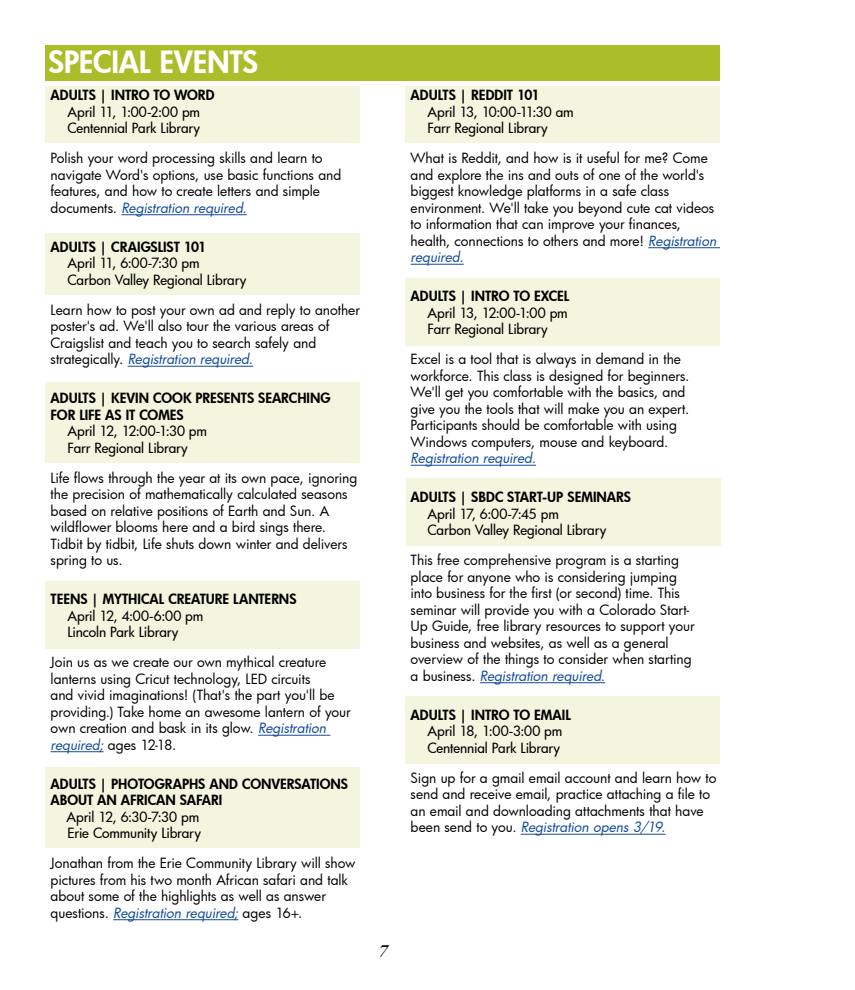
<style>
.page{position:relative;width:855px;height:990px;background:#fff}
.page>*{position:absolute;margin:0;border:0;box-sizing:border-box;transform-origin:0 0}
.t1{font:800 30px "Futura";letter-spacing:-.01em;color:#fff}
.t2{font:italic 600 17.5px "Garamond Premr Pro";color:#000}
.t3{font:13.75px/16.5px "Futura";letter-spacing:-.005em;color:#000}
.t4{font:500 13.75px/16.5px "Futura";letter-spacing:-.015em;color:#000}
.t5{font:800 13.75px/16.5px "Futura";letter-spacing:-.005em;color:#000}
.t6{font:italic 13.75px "Futura";letter-spacing:-.01em;color:#114a9f}
.s1{font-style:italic;color:#114a9f}
</style>
<div class="page">
<div style="left:406px;top:478px;width:315px;height:67px;background:#f3f5df"></div>
<div style="left:405px;top:279px;width:315px;height:67px;background:#f3f5df"></div>
<div style="left:45px;top:767px;width:315px;height:81px;background:#f3f5df"></div>
<div style="left:45px;top:233px;width:315px;height:62px;background:#f3f5df"></div>
<div style="left:405px;top:696px;width:315px;height:68px;background:#f3f5df"></div>
<div style="left:405px;top:86px;width:315px;height:56px;background:#f3f5df"></div>
<div style="left:45px;top:382px;width:315px;height:81px;background:#f3f5df"></div>
<div style="left:45px;top:581px;width:315px;height:68px;background:#f3f5df"></div>
<div style="left:45px;top:86px;width:315px;height:56px;background:#f3f5df"></div>
<hr style="left:121px;top:214px;width:126px;height:1px;background:#114a9f">
<hr style="left:128px;top:366px;width:125px;height:1px;background:#114a9f">
<hr style="left:258px;top:735px;width:72px;height:1px;background:#114a9f">
<hr style="left:51px;top:751px;width:53px;height:1px;background:#114a9f">
<hr style="left:113px;top:919px;width:125px;height:1px;background:#114a9f">
<hr style="left:648px;top:247px;width:72px;height:1px;background:#114a9f">
<hr style="left:411px;top:264px;width:53px;height:1px;background:#114a9f">
<hr style="left:411px;top:465px;width:125px;height:1px;background:#114a9f">
<hr style="left:480px;top:682px;width:125px;height:1px;background:#114a9f">
<hr style="left:521px;top:834px;width:145px;height:1px;background:#114a9f">
<div style="left:45px;top:45px;width:674px;height:35px;background:#abbe29"></div>
<h1 class="t1" style="left:48px;top:42px;width:211px">SPECIAL EVENTS</h1>
<p class="t5" style="left:51px;top:87px;width:165px">ADULTS | INTRO TO WORD</p>
<p class="t4" style="left:67px;top:103px;width:134px">April 11, 1:00-2:00 pm<br>Centennial Park Library</p>
<p class="t3" style="left:51px;top:150px;width:292px">Polish your word processing skills and learn to navigate Word's options, use basic functions and features, and how to create letters and simple documents. <span class="s1">Registration required.</span></p>
<p class="t5" style="left:51px;top:238px;width:157px">ADULTS | CRAIGSLIST 101</p>
<p class="t4" style="left:67px;top:255px;width:180px">April 11, 6:00-7:30 pm<br>Carbon Valley Regional Library</p>
<p class="t3" style="left:51px;top:301px;width:311px">Learn how to post your own ad and reply to another poster's ad. We'll also tour the various areas of Craigslist and teach you to search safely and strategically. <span class="s1">Registration required.</span></p>
<p class="t5" style="left:51px;top:390px;width:282px">ADULTS | KEVIN COOK PRESENTS SEARCHING<br>FOR LIFE AS IT COMES</p>
<p class="t4" style="left:67px;top:423px;width:141px">April 12, 12:00-1:30 pm<br>Farr Regional Library</p>
<p class="t3" style="left:51px;top:469px;width:308px">Life flows through the year at its own pace, ignoring the precision of mathematically calculated seasons based on relative positions of Earth and Sun. A wildflower blooms here and a bird sings there.<br>Tidbit by tidbit, Life shuts down winter and delivers spring to us.</p>
<p class="t5" style="left:51px;top:591px;width:247px">TEENS | MYTHICAL CREATURE LANTERNS</p>
<p class="t4" style="left:67px;top:607px;width:137px">April 12, 4:00-6:00 pm<br>Lincoln Park Library</p>
<p class="t3" style="left:51px;top:654px;width:302px">Join us as we create our own mythical creature lanterns using Cricut technology, LED circuits<br>and vivid imaginations! (That's the part you'll be providing.) Take home an awesome lantern of your own creation and bask in its glow. <span class="s1">Registration required;</span> ages 12-18.</p>
<p class="t5" style="left:51px;top:775px;width:299px">ADULTS | PHOTOGRAPHS AND CONVERSATIONS<br>ABOUT AN AFRICAN SAFARI</p>
<p class="t4" style="left:67px;top:808px;width:136px">April 12, 6:30-7:30 pm<br>Erie Community Library</p>
<p class="t3" style="left:51px;top:855px;width:307px">Jonathan from the Erie Community Library will show pictures from his two month African safari and talk about some of the highlights as well as answer questions. <span class="s1">Registration required;</span> ages 16+.</p>
<p class="t2" style="left:379px;top:940px;width:10px">7</p>
<p class="t5" style="left:411px;top:87px;width:130px">ADULTS | REDDIT 101</p>
<p class="t4" style="left:427px;top:103px;width:148px">April 13, 10:00-11:30 am<br>Farr Regional Library</p>
<p class="t3" style="left:411px;top:150px;width:307px">What is Reddit, and how is it useful for me? Come and explore the ins and outs of one of the world's biggest knowledge platforms in a safe class environment. We'll take you beyond cute cat videos to information that can improve your finances, health, connections to others and more! <span class="s1">Registration required.</span></p>
<p class="t5" style="left:411px;top:288px;width:160px">ADULTS | INTRO TO EXCEL</p>
<p class="t4" style="left:427px;top:304px;width:142px">April 13, 12:00-1:00 pm<br>Farr Regional Library</p>
<p class="t3" style="left:411px;top:351px;width:280px">Excel is a tool that is always in demand in the workforce. This class is designed for beginners.<br>We'll get you comfortable with the basics, and give you the tools that will make you an expert.<br>Participants should be comfortable with using Windows computers, mouse and keyboard.</p>
<p class="t6" style="left:411px;top:449px;width:127px">Registration required.</p>
<p class="t5" style="left:411px;top:489px;width:222px">ADULTS | SBDC START-UP SEMINARS</p>
<p class="t4" style="left:427px;top:505px;width:180px">April 17, 6:00-7:45 pm<br>Carbon Valley Regional Library</p>
<p class="t3" style="left:411px;top:552px;width:285px">This free comprehensive program is a starting place for anyone who is considering jumping into business for the first (or second) time. This seminar will provide you with a Colorado Start-Up Guide, free library resources to support your business and websites, as well as a general overview of the things to consider when starting a business. <span class="s1">Registration required.</span></p>
<p class="t5" style="left:411px;top:706px;width:162px">ADULTS | INTRO TO EMAIL</p>
<p class="t4" style="left:427px;top:723px;width:136px">April 18, 1:00-3:00 pm<br>Centennial Park Library</p>
<p class="t3" style="left:411px;top:769px;width:307px">Sign up for a gmail email account and learn how to send and receive email, practice attaching a file to an email and downloading attachments that have been send to you. <span class="s1">Registration opens 3/19.</span></p>
</div>
